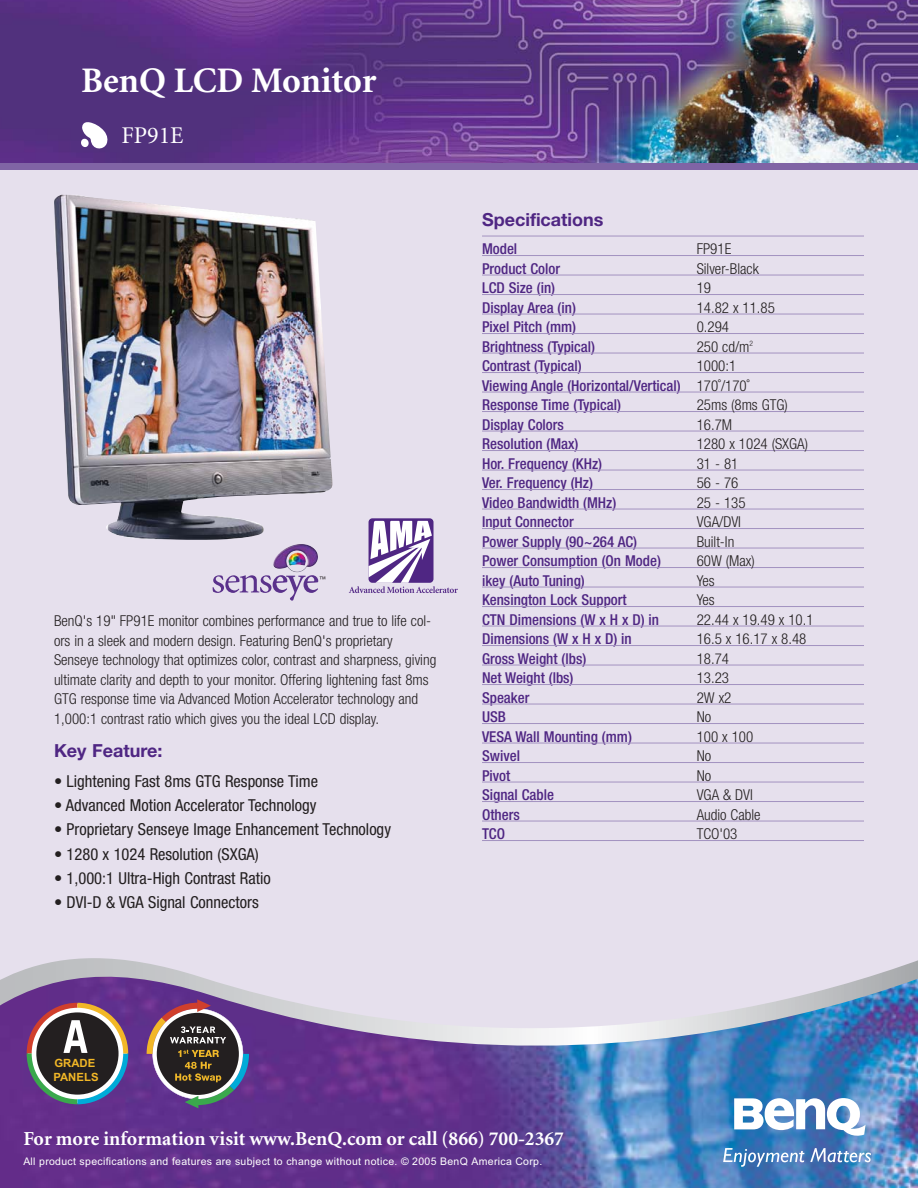
<style>
.page{position:relative;width:918px;height:1188px;background:#fff}
.page>*{position:absolute;margin:0;border:0;box-sizing:border-box;transform-origin:0 0}
.t1{font:700 36px "Minion";color:#fff}
.t2{font:24px "Minion";color:#fff}
.t3{font:700 19.95px "Minion";color:#fff}
.t4{font:700 18px "Helvetica Neue";color:#4f2683}
.t5{font:condensed 16.5px "Helvetica Neue";color:#231f20}
.t6{font:300 condensed 15px/19.5px "Helvetica Neue";color:#231f20}
.t7{font:500 condensed 15px/19.5px "Helvetica Neue";color:#4f2683}
.t8{font:700 11.4px/13.6px "Arial";color:#f2b727}
.t9{font:10.5px "Arial";letter-spacing:.03em;color:#fff}
</style>
<div class="page">
<div style="left:0;top:159px;width:918px;height:911px;background:#e6e0ed"></div>
<div style="left:0;top:148px;width:918px;height:22px;background:#8064a5"></div>
<img style="left:0;top:0;width:918px;height:163px">
<svg style="left:13px;top:958px;width:905px;height:16px"></svg>
<img style="left:0;top:974px;width:918px;height:214px">
<svg style="left:723px;top:1148px;width:81px;height:19px;background:#6b97c9"></svg>
<svg style="left:810px;top:1148px;width:61px;height:14px"></svg>
<svg style="left:734px;top:1098px;width:132px;height:40px"></svg>
<svg style="left:147px;top:999px;width:102px;height:109px;background:#625165"></svg>
<svg style="left:27px;top:1003px;width:101px;height:101px;background:#625864"></svg>
<hr style="left:482px;top:236px;width:382px;height:1px;background:#a392c0">
<hr style="left:482px;top:255px;width:382px;height:1px;background:#a392c0">
<hr style="left:482px;top:275px;width:382px;height:1px;background:#a392c0">
<hr style="left:482px;top:294px;width:382px;height:1px;background:#a392c0">
<hr style="left:482px;top:314px;width:382px;height:1px;background:#a392c0">
<hr style="left:482px;top:333px;width:382px;height:1px;background:#a392c0">
<hr style="left:482px;top:353px;width:382px;height:1px;background:#a392c0">
<hr style="left:482px;top:372px;width:382px;height:1px;background:#a392c0">
<hr style="left:482px;top:392px;width:382px;height:1px;background:#a392c0">
<hr style="left:482px;top:411px;width:382px;height:1px;background:#a392c0">
<hr style="left:482px;top:431px;width:382px;height:1px;background:#a392c0">
<hr style="left:482px;top:450px;width:382px;height:1px;background:#a392c0">
<hr style="left:482px;top:470px;width:382px;height:1px;background:#a392c0">
<hr style="left:482px;top:489px;width:382px;height:1px;background:#a392c0">
<hr style="left:482px;top:509px;width:382px;height:1px;background:#a392c0">
<hr style="left:482px;top:528px;width:382px;height:1px;background:#a392c0">
<hr style="left:482px;top:548px;width:382px;height:1px;background:#a392c0">
<hr style="left:482px;top:567px;width:382px;height:1px;background:#a392c0">
<hr style="left:482px;top:587px;width:382px;height:1px;background:#a392c0">
<hr style="left:482px;top:606px;width:382px;height:1px;background:#a392c0">
<hr style="left:482px;top:626px;width:382px;height:1px;background:#a392c0">
<hr style="left:482px;top:645px;width:382px;height:1px;background:#a392c0">
<hr style="left:482px;top:665px;width:382px;height:1px;background:#a392c0">
<hr style="left:482px;top:684px;width:382px;height:1px;background:#a392c0">
<hr style="left:482px;top:704px;width:382px;height:1px;background:#a392c0">
<hr style="left:482px;top:723px;width:382px;height:1px;background:#a392c0">
<hr style="left:482px;top:743px;width:382px;height:1px;background:#a392c0">
<hr style="left:482px;top:762px;width:382px;height:1px;background:#a392c0">
<hr style="left:482px;top:782px;width:382px;height:1px;background:#a392c0">
<hr style="left:482px;top:801px;width:382px;height:1px;background:#a392c0">
<hr style="left:482px;top:821px;width:382px;height:1px;background:#a392c0">
<hr style="left:482px;top:840px;width:382px;height:1px;background:#a392c0">
<svg style="left:81px;top:122px;width:26px;height:26px"></svg>
<img style="left:54px;top:195px;width:279px;height:345px">
<svg style="left:369px;top:518px;width:65px;height:65px"></svg>
<svg style="left:349px;top:521px;width:109px;height:72px"></svg>
<img style="left:273px;top:544px;width:45px;height:28px">
<svg style="left:213px;top:575px;width:112px;height:26px"></svg>
<h1 class="t1" style="left:81px;top:67px;width:297px">BenQ LCD Monitor</h1>
<h2 class="t2" style="left:121px;top:126px;width:64px">FP91E</h2>
<p class="t6" style="left:54px;top:612px;width:384px">BenQ's 19" FP91E monitor combines performance and true to life col&shy;ors in a sleek and modern design. Featuring BenQ's proprietary Senseye technology that optimizes color, contrast and sharpness, giving ultimate clarity and depth to your monitor. Offering lightening fast 8ms GTG response time via Advanced Motion Accelerator technology and 1,000:1 contrast ratio which gives you the ideal LCD display.</p>
<p class="t4" style="left:54px;top:744px;width:110px">Key Feature:</p>
<p class="t5" style="left:54px;top:775px;width:265px">• Lightening Fast 8ms GTG Response Time</p>
<p class="t5" style="left:54px;top:799px;width:264px">• Advanced Motion Accelerator Technology</p>
<p class="t5" style="left:54px;top:824px;width:339px">• Proprietary Senseye Image Enhancement Technology</p>
<p class="t5" style="left:54px;top:848px;width:206px">• 1280 x 1024 Resolution (SXGA)</p>
<p class="t5" style="left:54px;top:872px;width:218px">• 1,000:1 Ultra-High Contrast Ratio</p>
<p class="t5" style="left:54px;top:897px;width:206px">• DVI-D &amp; VGA Signal Connectors</p>
<p class="t4" style="left:482px;top:213px;width:123px">Specifications</p>
<p class="t7" style="left:482px;top:240px;width:200px">Model<br>Product Color<br>LCD Size (in)<br>Display Area (in)<br>Pixel Pitch (mm)<br>Brightness (Typical)<br>Contrast (Typical)<br>Viewing Angle (Horizontal/Vertical)<br>Response Time (Typical)<br>Display Colors<br>Resolution (Max)<br>Hor. Frequency (KHz)<br>Ver. Frequency (Hz)<br>Video Bandwidth (MHz)<br>Input Connector<br>Power Supply (90~264 AC)<br>Power Consumption (On Mode) ikey (Auto Tuning)<br>Kensington Lock Support<br>CTN Dimensions (W x H x D) in<br>Dimensions (W x H x D) in<br>Gross Weight (lbs)<br>Net Weight (lbs)<br>Speaker<br>USB<br>VESA Wall Mounting (mm)<br>Swivel<br>Pivot<br>Signal Cable<br>Others<br>TCO</p>
<p class="t6" style="left:697px;top:240px;width:118px">FP91E<br>Silver-Black<br>19<br>14.82 x 11.85<br>0.294<br>250 cd/m<sup>2<br></sup>1000:1<br>170˚/170˚<br>25ms (8ms GTG)<br>16.7M<br>1280 x 1024 (SXGA)<br>31 - 81<br>56 - 76<br>25 - 135<br>VGA/DVI<br>Built-In<br>60W (Max)<br>Yes<br>Yes<br>22.44 x 19.49 x 10.1<br>16.5 x 16.17 x 8.48<br>18.74<br>13.23<br>2W x2<br>No<br>100 x 100<br>No<br>No<br>VGA &amp; DVI<br>Audio Cable<br>TCO'03</p>
<p class="t8" style="left:53px;top:1056px;width:47px">GRADE<br>PANELS</p>
<h3 class="t3" style="left:23px;top:1131px;width:542px">For more information visit www.BenQ.com or call (866) 700-2367</h3>
<p class="t9" style="left:23px;top:1158px;width:521px">All product specifications and features are subject to change without notice. © 2005 BenQ America Corp.</p>
</div>
